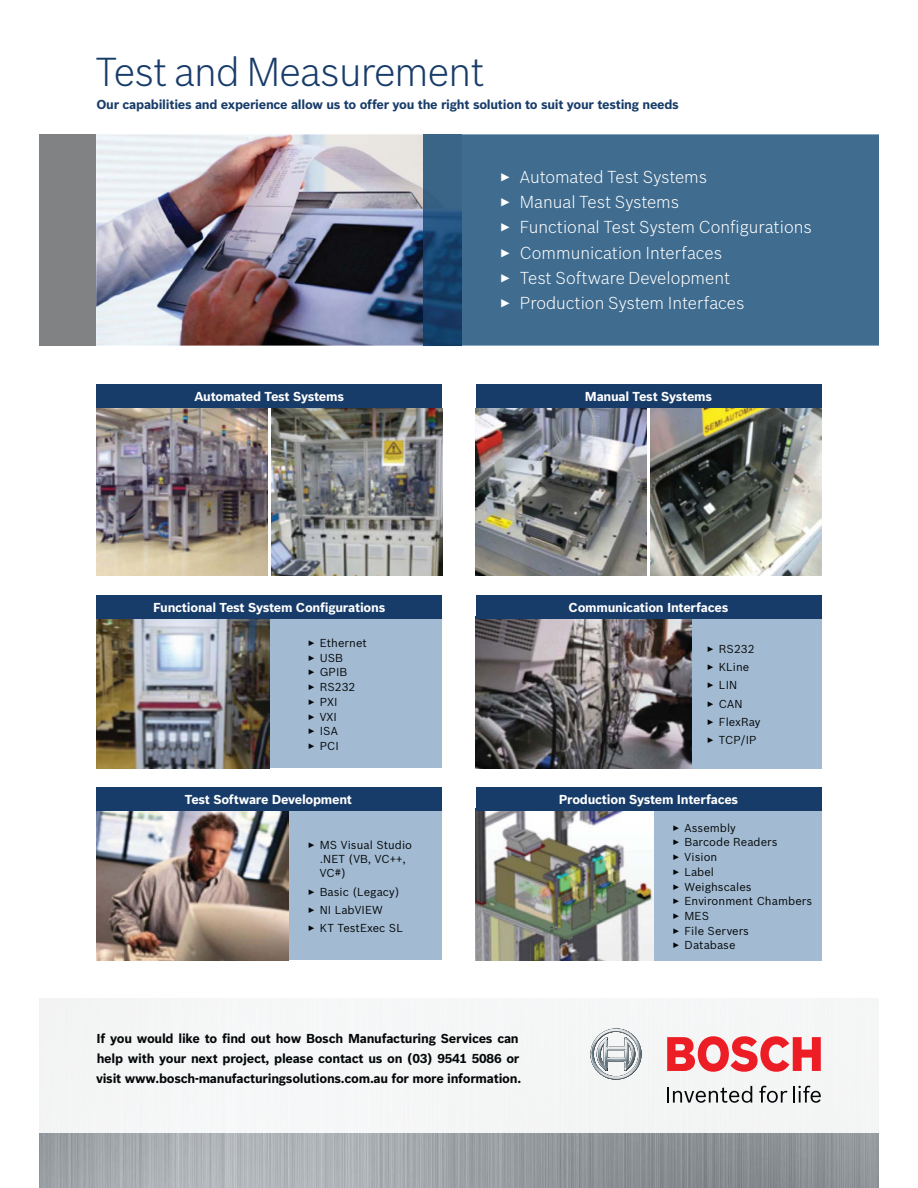
<style>
.page{position:relative;width:918px;height:1188px;background:#fff}
.page>*{position:absolute;margin:0;border:0;box-sizing:border-box;transform-origin:0 0}
.t1{font:300 39.45px "Bosch Sans";letter-spacing:-.02em;color:#183c69}
.t2{font:300 16.95px "Bosch Sans";color:#fff}
.t3{font:700 12.75px/19.8px "Bosch Sans";letter-spacing:-.02em;color:#040809}
.t4{font:700 12.75px "Bosch Sans";letter-spacing:-.02em;color:#fff}
.t5{font:700 12.75px "Bosch Sans";letter-spacing:-.02em;color:#183c69}
.t6{font:11.25px/14.1px "Bosch Sans";letter-spacing:.005em;color:#040809}
</style>
<div class="page">
<div style="left:476px;top:616px;width:345px;height:152px;background:#a2bad2"></div>
<div style="left:476px;top:808px;width:345px;height:152px;background:#a2bad2"></div>
<img style="left:39px;top:1133px;width:840px;height:55px">
<svg style="left:590px;top:1028px;width:52px;height:52px"></svg>
<svg style="left:667px;top:1086px;width:85px;height:17px"></svg>
<svg style="left:759px;top:1086px;width:62px;height:17px"></svg>
<svg style="left:667px;top:1036px;width:154px;height:36px"></svg>
<div style="left:39px;top:134px;width:58px;height:212px;background:#808284"></div>
<img style="left:96px;top:134px;width:327px;height:212px">
<div style="left:461px;top:134px;width:418px;height:212px;background:#406c8f"></div>
<img style="left:423px;top:134px;width:38px;height:212px">
<img style="left:97px;top:408px;width:170px;height:168px">
<img style="left:476px;top:408px;width:171px;height:168px">
<img style="left:271px;top:408px;width:171px;height:168px">
<img style="left:651px;top:408px;width:170px;height:168px">
<div style="left:97px;top:595px;width:345px;height:173px;background:#a2bad2"></div>
<div style="left:97px;top:787px;width:345px;height:173px;background:#a2bad2"></div>
<img style="left:97px;top:811px;width:192px;height:149px">
<img style="left:476px;top:811px;width:177px;height:149px">
<img style="left:476px;top:619px;width:216px;height:149px">
<img style="left:97px;top:619px;width:172px;height:149px">
<div style="left:97px;top:384px;width:345px;height:24px;background:#183c69"></div>
<div style="left:97px;top:595px;width:345px;height:24px;background:#183c69"></div>
<div style="left:97px;top:787px;width:345px;height:24px;background:#183c69"></div>
<div style="left:476px;top:384px;width:345px;height:24px;background:#183c69"></div>
<div style="left:476px;top:595px;width:345px;height:24px;background:#183c69"></div>
<div style="left:476px;top:787px;width:345px;height:24px;background:#183c69"></div>
<h1 class="t1" style="left:95px;top:56px;width:391px">Test and Measurement</h1>
<p class="t5" style="left:96px;top:100px;width:584px">Our capabilities and experience allow us to offer you the right solution to suit your testing needs</p>
<p class="t4" style="left:194px;top:391px;width:151px">Automated Test Systems</p>
<p class="t4" style="left:153px;top:602px;width:234px">Functional Test System Configurations</p>
<p class="t6" style="left:308px;top:637px;width:60px">✓ Ethernet</p>
<p class="t6" style="left:308px;top:652px;width:37px">✓ USB</p>
<p class="t6" style="left:308px;top:666px;width:41px">✓ GPIB</p>
<p class="t6" style="left:308px;top:681px;width:49px">✓ RS232</p>
<p class="t6" style="left:308px;top:696px;width:31px">✓ PXI</p>
<p class="t6" style="left:308px;top:711px;width:31px">✓ VXI</p>
<p class="t6" style="left:308px;top:725px;width:32px">✓ ISA</p>
<p class="t6" style="left:308px;top:740px;width:33px">✓ PCI</p>
<p class="t4" style="left:185px;top:794px;width:169px">Test Software Development</p>
<p class="t6" style="left:320px;top:839px;width:94px;text-indent:-12px">✓ MS Visual Studio .NET (VB, VC++,<br>VC#)</p>
<p class="t6" style="left:308px;top:886px;width:93px">✓ Basic (Legacy)</p>
<p class="t6" style="left:308px;top:904px;width:76px">✓ NI LabVIEW</p>
<p class="t6" style="left:308px;top:922px;width:97px">✓ KT TestExec SL</p>
<h2 class="t2" style="left:500px;top:170px;width:209px">✓ Automated Test Systems</h2>
<h2 class="t2" style="left:500px;top:195px;width:181px">✓ Manual Test Systems</h2>
<h2 class="t2" style="left:500px;top:221px;width:314px">✓ Functional Test System Configurations</h2>
<h2 class="t2" style="left:500px;top:246px;width:224px">✓ Communication Interfaces</h2>
<h2 class="t2" style="left:500px;top:271px;width:232px">✓ Test Software Development</h2>
<h2 class="t2" style="left:500px;top:296px;width:246px">✓ Production System Interfaces</h2>
<p class="t4" style="left:585px;top:391px;width:129px">Manual Test Systems</p>
<p class="t4" style="left:569px;top:602px;width:161px">Communication Interfaces</p>
<p class="t6" style="left:707px;top:643px;width:49px">✓ RS232</p>
<p class="t6" style="left:707px;top:661px;width:44px">✓ KLine</p>
<p class="t6" style="left:707px;top:679px;width:32px">✓ LIN</p>
<p class="t6" style="left:707px;top:698px;width:37px">✓ CAN</p>
<p class="t6" style="left:707px;top:716px;width:55px">✓ FlexRay</p>
<p class="t6" style="left:707px;top:734px;width:51px">✓ TCP/IP</p>
<p class="t4" style="left:559px;top:794px;width:181px">Production System Interfaces</p>
<p class="t6" style="left:673px;top:822px;width:65px">✓ Assembly</p>
<p class="t6" style="left:673px;top:836px;width:106px">✓ Barcode Readers</p>
<p class="t6" style="left:673px;top:851px;width:46px">✓ Vision</p>
<p class="t6" style="left:673px;top:866px;width:43px">✓ Label</p>
<p class="t6" style="left:673px;top:880px;width:80px">✓ Weighscales</p>
<p class="t6" style="left:673px;top:895px;width:141px">✓ Environment Chambers</p>
<p class="t6" style="left:673px;top:910px;width:38px">✓ MES</p>
<p class="t6" style="left:673px;top:925px;width:78px">✓ File Servers</p>
<p class="t6" style="left:673px;top:939px;width:64px">✓ Database</p>
<p class="t3" style="left:96px;top:1030px;width:427px">If you would like to find out how Bosch Manufacturing Services can help with your next project, please contact us on (03) 9541 5086 or visit www.bosch-manufacturingsolutions.com.au for more information.</p>
</div>
